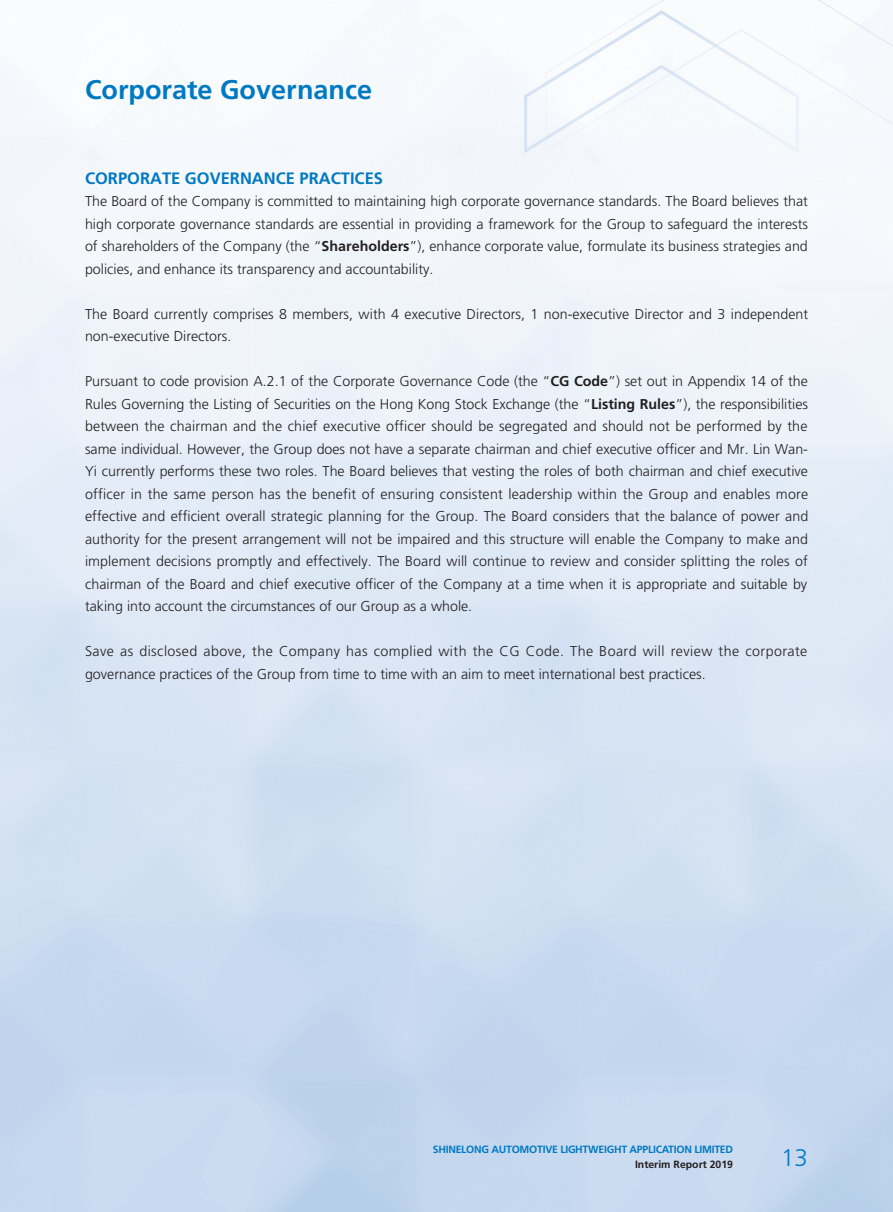
<style>
.page{position:relative;width:893px;height:1212px;background:#fff}
.page>*{position:absolute;margin:0;border:0;box-sizing:border-box;transform-origin:0 0}
.t1{font:700 27px "Frutiger LT Std";color:#0079c2}
.t2{font:300 24px "Frutiger LT Std";color:#0079c2}
.t3{font:700 16.5px "Frutiger LT Std";color:#0079c2}
.t4{font:300 14.25px/22.5px "Frutiger LT Std";color:#231f20;text-align:justify}
.t5{font:700 10.5px "Frutiger LT Std";letter-spacing:-.025em;color:#0079c2}
.t6{font:700 10.5px "Frutiger LT Std";color:#231f20}
.s1{font-weight:700}
</style>
<div class="page">
<h1 class="t1" style="left:85px;top:74px;width:289px">Corporate Governance</h1>
<p class="t3" style="left:85px;top:168px;width:22px">Corporate</p>
<p class="t3" style="left:185px;top:168px;width:24px">Governance</p>
<p class="t3" style="left:300px;top:168px;width:20px">Practices</p>
<p class="t4" style="left:85px;top:190px;width:724px">The Board of the Company is committed to maintaining high corporate governance standards. The Board believes that high corporate governance standards are essential in providing a framework for the Group to safeguard the interests of shareholders of the Company (the “<span class="s1">Shareholders</span>”), enhance corporate value, formulate its business strategies and policies, and enhance its transparency and accountability.</p>
<p class="t4" style="left:85px;top:303px;width:725px">The Board currently comprises 8 members, with 4 executive Directors, 1 non-executive Director and 3 independent non-executive Directors.</p>
<p class="t4" style="left:85px;top:370px;width:725px">Pursuant to code provision A.2.1 of the Corporate Governance Code (the “<span class="s1">CG Code</span>”) set out in Appendix 14 of the Rules Governing the Listing of Securities on the Hong Kong Stock Exchange (the “<span class="s1">Listing Rules</span>”), the responsibilities between the chairman and the chief executive officer should be segregated and should not be performed by the same individual. However, the Group does not have a separate chairman and chief executive officer and Mr. Lin Wan-Yi currently performs these two roles. The Board believes that vesting the roles of both chairman and chief executive officer in the same person has the benefit of ensuring consistent leadership within the Group and enables more effective and efficient overall strategic planning for the Group. The Board considers that the balance of power and authority for the present arrangement will not be impaired and this structure will enable the Company to make and implement decisions promptly and effectively. The Board will continue to review and consider splitting the roles of chairman of the Board and chief executive officer of the Company at a time when it is appropriate and suitable by taking into account the circumstances of our Group as a whole.</p>
<p class="t4" style="left:85px;top:640px;width:724px">Save as disclosed above, the Company has complied with the CG Code. The Board will review the corporate governance practices of the Group from time to time with an aim to meet international best practices.</p>
<p class="t5" style="left:433px;top:1142px;width:302px">SHINELONG AUTOMOTIVE LIGHTWEIGHT APPLICATION LIMITED</p>
<p class="t6" style="left:635px;top:1158px;width:100px">Interim Report 2019</p>
<h2 class="t2" style="left:781px;top:1144px;width:28px">13</h2>
</div>
